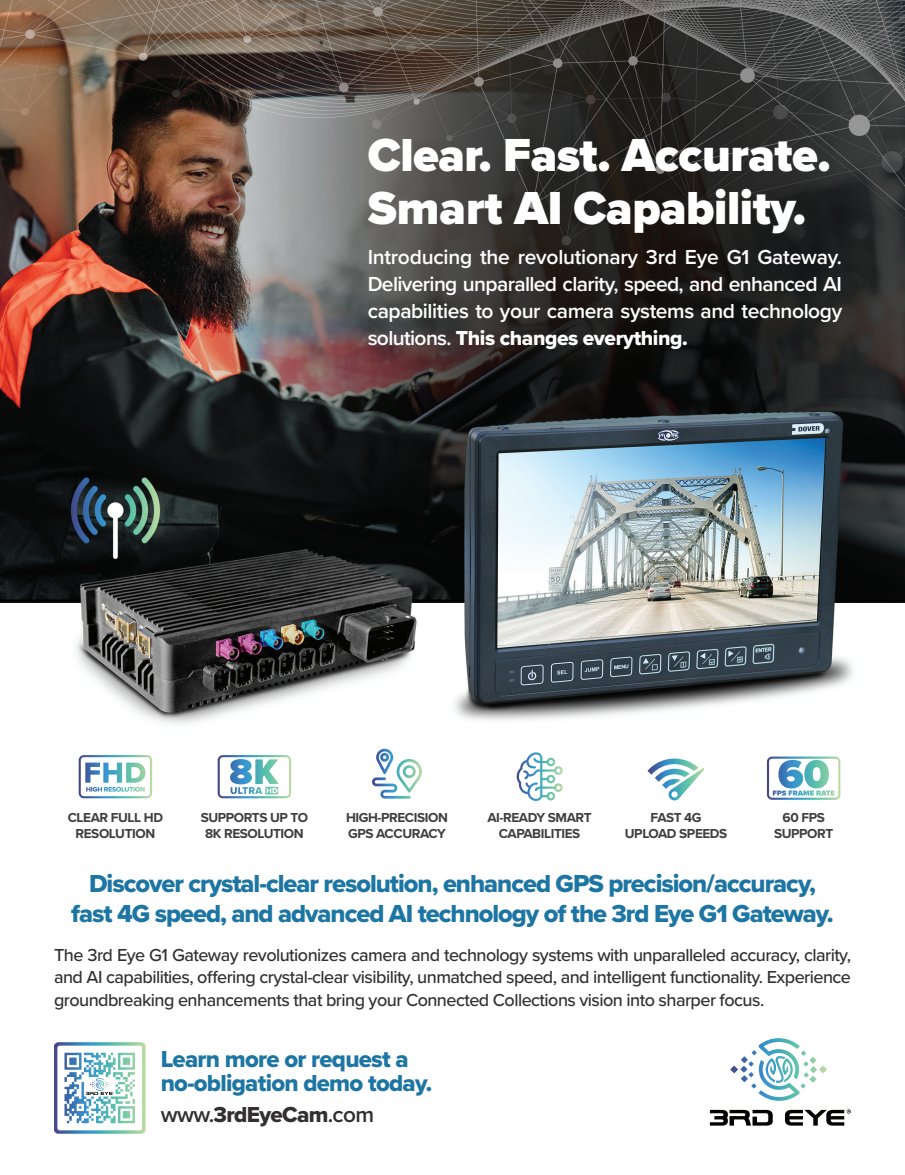
<style>
.page{position:relative;width:905px;height:1175px;background:#fff}
.page>*{position:absolute;margin:0;border:0;box-sizing:border-box;transform-origin:0 0}
.t1{font:900 48px/52.5px "Proxima Nova";letter-spacing:-.01em;color:#fff}
.t2{font:25.5px/30px "Proxima Nova Extrabld";letter-spacing:-.04em;color:#1c75a3;text-align:center}
.t3{font:24px/24px "Proxima Nova Extrabld";letter-spacing:-.03em;color:#1c75a3}
.t4{font:22.5px "Proxima Nova Extrabld";letter-spacing:-.03em;color:#312f30}
.t5{font:600 21px/27px "Proxima Nova";letter-spacing:-.02em;color:#fff;text-align:justify}
.t6{font:21px "Proxima Nova Extrabld";letter-spacing:-.02em;color:#fff}
.t7{font:500 18px/22.5px "Proxima Nova";letter-spacing:-.03em;color:#312f30;text-align:justify}
.t8{font:700 13.5px/16.2px "Proxima Nova";letter-spacing:-.03em;color:#3e3e3f;text-align:center}
.s1{font-family:"Proxima Nova";font-weight:600}
</style>
<div class="page">
<img style="left:0;top:0;width:904px;height:1134px">
<svg style="left:54px;top:1042px;width:92px;height:91px"></svg>
<svg style="left:372px;top:748px;width:50px;height:50px"></svg>
<svg style="left:647px;top:758px;width:57px;height:43px"></svg>
<svg style="left:516px;top:752px;width:46px;height:49px"></svg>
<svg style="left:218px;top:755px;width:73px;height:43px"></svg>
<svg style="left:79px;top:755px;width:73px;height:43px"></svg>
<svg style="left:767px;top:756px;width:73px;height:43px"></svg>
<svg style="left:741px;top:1038px;width:75px;height:44px"></svg>
<svg style="left:710px;top:1109px;width:62px;height:16px"></svg>
<svg style="left:785px;top:1109px;width:65px;height:16px"></svg>
<h1 class="t1" style="left:368px;top:128px;width:465px">Clear. Fast. Accurate.<br>Smart AI Capability.</h1>
<p class="t5" style="left:368px;top:243px;width:476px">Introducing the revolutionary 3rd Eye G1 Gateway.<br>Delivering unparalled clarity, speed, and enhanced AI capabilities to your camera systems and technology</p>
<p class="t6" style="left:368px;top:322px;width:321px"><span class="s1">solutions.</span> This changes everything.</p>
<p class="t8" style="left:68px;top:809px;width:97px">CLEAR FULL HD<br>RESOLUTION</p>
<p class="t8" style="left:201px;top:809px;width:109px">SUPPORTS UP TO<br>8K RESOLUTION</p>
<p class="t8" style="left:346px;top:809px;width:103px;text-align:left">HIGH-PRECISION<br>GPS ACCURACY</p>
<p class="t8" style="left:487px;top:809px;width:106px">AI-READY SMART<br>CAPABILITIES</p>
<p class="t8" style="left:625px;top:809px;width:104px">FAST 4G<br>UPLOAD SPEEDS</p>
<p class="t8" style="left:774px;top:809px;width:61px">60 FPS<br>SUPPORT</p>
<h2 class="t2" style="left:71px;top:868px;width:764px">Discover crystal-clear resolution, enhanced GPS precision/accuracy, fast 4G speed, and advanced AI technology of the 3rd Eye G1 Gateway.</h2>
<p class="t7" style="left:54px;top:942px;width:798px">The 3rd Eye G1 Gateway revolutionizes camera and technology systems with unparalleled accuracy, clarity, and AI capabilities, offering crystal-clear visibility, unmatched speed, and intelligent functionality. Experience groundbreaking enhancements that bring your Connected Collections vision into sharper focus.</p>
<h3 class="t3" style="left:161px;top:1047px;width:273px">Learn more or request a no-obligation demo today.</h3>
<p class="t4" style="left:161px;top:1097px;width:215px"><span class="s1">www.</span>3rdEyeCam<span class="s1">.com</span></p>
</div>
